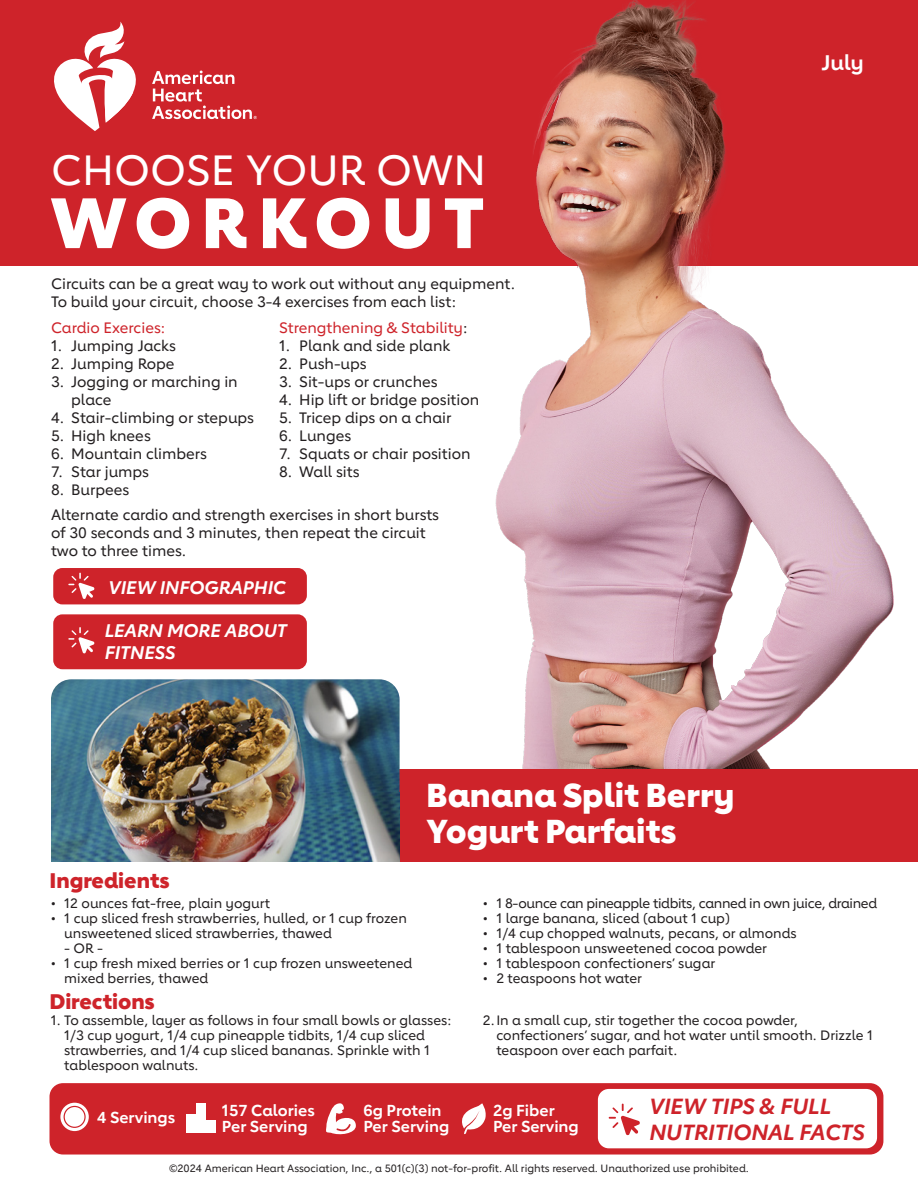
<style>
.page{position:relative;width:918px;height:1188px;background:#fff}
.page>*{position:absolute;margin:0;border:0;box-sizing:border-box;transform-origin:0 0}
.Headline{font:800 70.05px "Lub Dub";letter-spacing:.14em;color:#fff}
.Headline-2{font:500 42px "Lub Dub";color:#fff}
.Headline-3{font:800 33px/36px "Lub Dub";color:#fff}
.t1{font:italic 700 21.75px/26.1px "Lub Dub";color:#ce232a}
.Subheads{font:800 21px "Lub Dub";color:#ce232a}
.Date{font:700 21px "Lub Dub";color:#fff}
.t2{font:italic 700 18.15px/21.8px "Lub Dub";color:#fff}
.Intro{font:700 15.75px/16.5px "Lub Dub";color:#fff}
.Intro-2{font:500 15px/18px "Lub Dub";color:#231f20}
.Intro-3{font:500 15px "Lub Dub";color:#ce232a}
.Intro-4{font:500 13.5px/15px "Lub Dub";color:#231f20}
.Intro-5{font:500 13.5px "Lub Dub";letter-spacing:-.025em;color:#231f20}
.t3{font:500 10.5px "Lub Dub";color:#231f20}
.s1{color:#231f20}
</style>
<div class="page">
<div style="left:50px;top:1083px;width:833px;height:72px;background:#ce232a;border-radius:14px"></div>
<div style="left:0;top:0;width:918px;height:266px;background:#ce232a"></div>
<svg style="left:152px;top:71px;width:105px;height:48px"></svg>
<svg style="left:54px;top:22px;width:82px;height:109px"></svg>
<img style="left:495px;top:0;width:399px;height:769px">
<div style="left:53px;top:568px;width:254px;height:36px;background:#ce232a;border-radius:9px"></div>
<svg style="left:68px;top:573px;width:27px;height:26px"></svg>
<div style="left:53px;top:614px;width:254px;height:55px;background:#ce232a;border-radius:9px"></div>
<svg style="left:68px;top:627px;width:27px;height:27px"></svg>
<div style="left:51px;top:769px;width:867px;height:93px;background:#ce232a"></div>
<svg style="left:60px;top:1103px;width:29px;height:28px"></svg>
<div style="left:64px;top:1106px;width:21px;height:21px;background:#fff;border-radius:50%"></div>
<div style="left:64px;top:1106px;width:22px;height:22px;border:1px solid #ce232a;border-radius:50%"></div>
<div style="left:186px;top:1114px;width:9px;height:19px;background:#fff"></div>
<div style="left:196px;top:1103px;width:10px;height:30px;background:#fff"></div>
<div style="left:207px;top:1121px;width:9px;height:12px;background:#fff"></div>
<svg style="left:326px;top:1103px;width:30px;height:32px"></svg>
<svg style="left:462px;top:1103px;width:24px;height:31px"></svg>
<img style="left:51px;top:679px;width:349px;height:113px">
<img style="left:51px;top:792px;width:349px;height:70px">
<div style="left:598px;top:1089px;width:279px;height:59px;background:#fff;border-radius:11px"></div>
<svg style="left:609px;top:1104px;width:31px;height:32px"></svg>
<h1 class="Headline-2" style="left:51px;top:145px;width:437px">CHOOSE YOUR OWN</h1>
<h1 class="Headline" style="left:51px;top:180px;width:435px">WORKOUT</h1>
<p class="Intro-2" style="left:51px;top:275px;width:466px">Circuits can be a great way to work out without any equipment.<br>To build your circuit, choose 3-4 exercises from each list:</p>
<p class="Intro-3" style="left:51px;top:318px;width:116px">Cardio Exercies:</p>
<p class="Intro-2" style="left:51px;top:336px;width:126px">1. Jumping Jacks</p>
<p class="Intro-2" style="left:51px;top:354px;width:125px">2. Jumping Rope</p>
<p class="Intro-2" style="left:71px;top:372px;width:168px;text-indent:-20px">3. Jogging or marching in place</p>
<p class="Intro-2" style="left:51px;top:408px;width:205px">4. Stair-climbing or stepups</p>
<p class="Intro-2" style="left:51px;top:426px;width:101px">5. High knees</p>
<p class="Intro-2" style="left:51px;top:444px;width:158px">6. Mountain climbers</p>
<p class="Intro-2" style="left:51px;top:462px;width:100px">7. Star jumps</p>
<p class="Intro-2" style="left:51px;top:480px;width:80px">8. Burpees</p>
<p class="Intro-3" style="left:279px;top:318px;width:190px">Strengthening &amp; Stability<span class="s1">:</span></p>
<p class="Intro-2" style="left:279px;top:336px;width:173px">1. Plank and side plank</p>
<p class="Intro-2" style="left:279px;top:354px;width:89px">2. Push-ups</p>
<p class="Intro-2" style="left:279px;top:372px;width:160px">3. Sit-ups or crunches</p>
<p class="Intro-2" style="left:279px;top:390px;width:202px">4. Hip lift or bridge position</p>
<p class="Intro-2" style="left:279px;top:408px;width:174px">5. Tricep dips on a chair</p>
<p class="Intro-2" style="left:279px;top:426px;width:74px">6. Lunges</p>
<p class="Intro-2" style="left:279px;top:444px;width:193px">7. Squats or chair position</p>
<p class="Intro-2" style="left:279px;top:462px;width:82px">8. Wall sits</p>
<p class="Intro-2" style="left:51px;top:506px;width:390px">Alternate cardio and strength exercises in short bursts of 30 seconds and 3 minutes, then repeat the circuit two to three times.</p>
<p class="t2" style="left:109px;top:576px;width:179px">VIEW INFOGRAPHIC</p>
<p class="t2" style="left:105px;top:620px;width:184px">LEARN MORE ABOUT<br>FITNESS</p>
<h1 class="Headline-3" style="left:426px;top:777px;width:310px">Banana Split Berry<br>Yogurt Parfaits</h1>
<p class="Date" style="left:821px;top:50px;width:44px">July</p>
<h2 class="Subheads" style="left:50px;top:868px;width:122px">Ingredients</h2>
<p class="Intro-4" style="left:51px;top:896px;width:221px">• 12 ounces fat-free, plain yogurt</p>
<p class="Intro-4" style="left:64px;top:911px;width:344px;text-indent:-14px">• 1 cup sliced fresh strawberries, hulled, or 1 cup frozen unsweetened sliced strawberries, thawed</p>
<p class="Intro-4" style="left:64px;top:941px;width:40px">- OR -</p>
<p class="Intro-4" style="left:64px;top:956px;width:350px;text-indent:-14px">• 1 cup fresh mixed berries or 1 cup frozen unsweetened mixed berries, thawed</p>
<p class="Intro-5" style="left:483px;top:895px;width:396px">• 1 8-ounce can pineapple tidbits, canned in own juice, drained</p>
<p class="Intro-4" style="left:483px;top:911px;width:249px">• 1 large banana, sliced (about 1 cup)</p>
<p class="Intro-4" style="left:483px;top:926px;width:315px">• 1/4 cup chopped walnuts, pecans, or almonds</p>
<p class="Intro-4" style="left:483px;top:941px;width:286px">• 1 tablespoon unsweetened cocoa powder</p>
<p class="Intro-4" style="left:483px;top:956px;width:234px">• 1 tablespoon confectioners’ sugar</p>
<p class="Intro-4" style="left:483px;top:971px;width:161px">• 2 teaspoons hot water</p>
<h2 class="Subheads" style="left:50px;top:989px;width:107px">Directions</h2>
<p class="Intro-4" style="left:64px;top:1012px;width:389px;text-indent:-14px">1. To assemble, layer as follows in four small bowls or glasses:<br>1/3 cup yogurt, 1/4 cup pineapple tidbits, 1/4 cup sliced strawberries, and 1/4 cup sliced bananas. Sprinkle with 1 tablespoon walnuts.</p>
<p class="Intro-4" style="left:496px;top:1012px;width:378px;text-indent:-14px">2.In a small cup, stir together the cocoa powder, confectioners’ sugar, and hot water until smooth. Drizzle 1 teaspoon over each parfait.</p>
<p class="Intro" style="left:97px;top:1109px;width:80px">4 Servings</p>
<p class="Intro" style="left:222px;top:1102px;width:94px">157 Calories<br>Per Serving</p>
<p class="Intro" style="left:363px;top:1102px;width:87px">6g Protein<br>Per Serving</p>
<p class="Intro" style="left:493px;top:1102px;width:87px">2g Fiber<br>Per Serving</p>
<p class="t1" style="left:649px;top:1093px;width:217px">VIEW TIPS &amp; FULL<br>NUTRITIONAL FACTS</p>
<p class="t3" style="left:169px;top:1162px;width:581px">©2024 American Heart Association, Inc., a 501(c)(3) not-for-profit. All rights reserved. Unauthorized use prohibited.</p>
</div>
